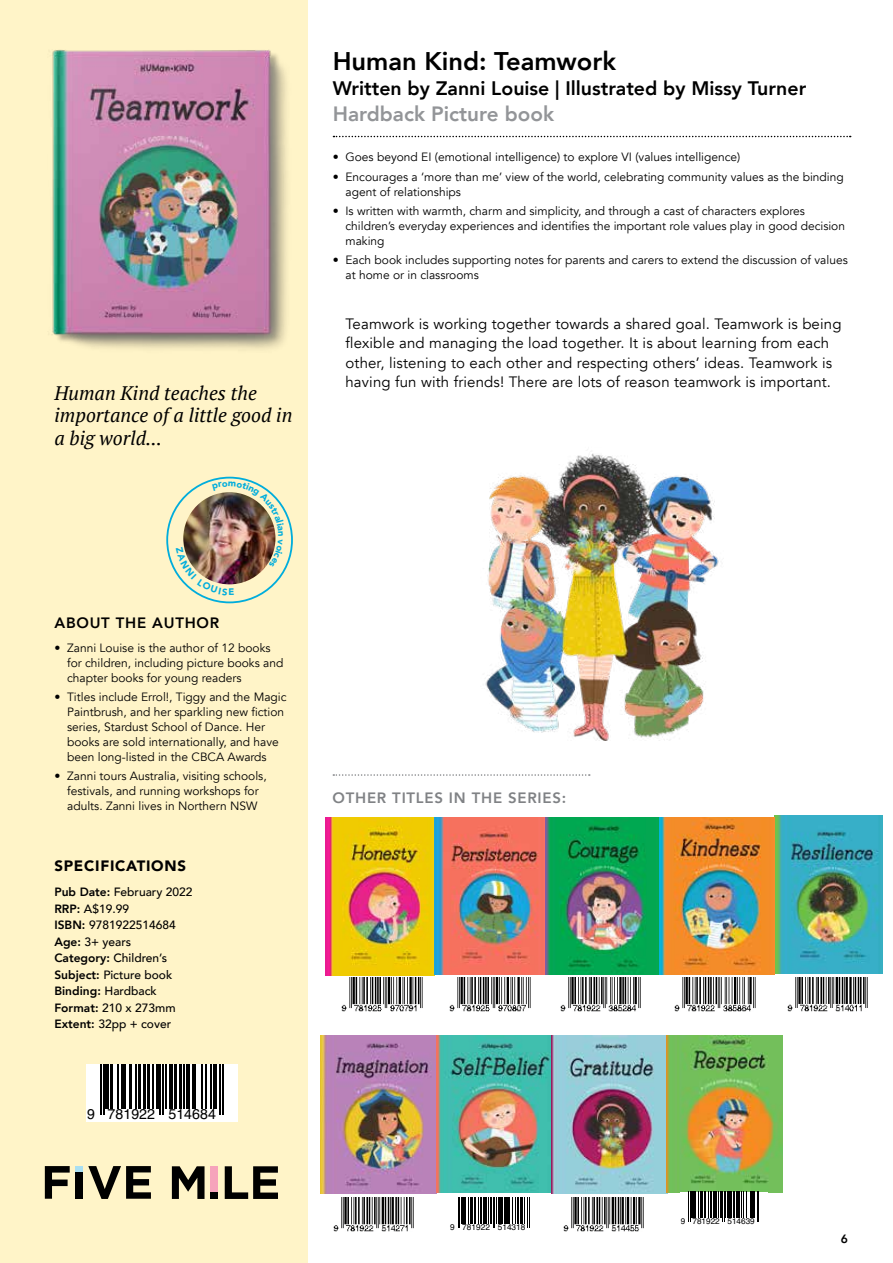
<style>
.page{position:relative;width:893px;height:1263px;background:#fff}
.page>*{position:absolute;margin:0;border:0;box-sizing:border-box;transform-origin:0 0}
.t1{font:800 25.5px "Avenir";color:#000}
.t2{font:800 20.7px "Avenir";color:#939598}
.t3{font:italic 19.5px/22.5px "PT Serif";color:#000}
.t4{font:800 19.5px "Avenir";color:#000}
.t5{font:15px/19.5px "Avenir";letter-spacing:.01em;color:#000}
.t6{font:800 15px "Avenir";letter-spacing:.05em;color:#808285}
.t7{font:800 15px "Avenir";letter-spacing:.05em;color:#000}
.t8{font:900 15px "Avenir";letter-spacing:.05em;color:#000}
.t9{font:14.25px "Helvetica";color:#000}
.t10{font:12px/15px "Avenir";color:#000}
.t11{font:500 12px/16.5px "Avenir";color:#000}
.t12{font:800 12px "Avenir";color:#000}
.t13{font:8.25px "Helvetica";color:#000}
.s1{font-weight:800}
</style>
<div class="page">
<div style="left:0;top:0;width:308px;height:1263px;background:#fff4c8"></div>
<div style="left:211px;top:1166px;width:7px;height:26px;background:#f6a3bb"></div>
<svg style="left:172px;top:1166px;width:33px;height:33px"></svg>
<div style="left:211px;top:1192px;width:7px;height:7px;background:#000"></div>
<svg style="left:225px;top:1166px;width:53px;height:33px"></svg>
<div style="left:76px;top:1166px;width:7px;height:6px;background:#aadff1"></div>
<svg style="left:45px;top:1166px;width:25px;height:33px"></svg>
<div style="left:76px;top:1172px;width:7px;height:27px;background:#000"></div>
<svg style="left:88px;top:1166px;width:63px;height:33px"></svg>
<img style="left:52px;top:49px;width:235px;height:300px">
<svg style="left:333px;top:136px;width:518px;height:1px"></svg>
<div style="left:86px;top:1064px;width:151px;height:57px;background:#fff"></div>
<hr style="left:100px;top:1064px;width:2px;height:44px;background:#000">
<hr style="left:103px;top:1064px;width:1px;height:44px;background:#000">
<hr style="left:105px;top:1064px;width:4px;height:44px;background:#000">
<hr style="left:111px;top:1064px;width:2px;height:44px;background:#000">
<hr style="left:117px;top:1064px;width:1px;height:44px;background:#000">
<hr style="left:121px;top:1064px;width:1px;height:44px;background:#000">
<hr style="left:124px;top:1064px;width:2px;height:44px;background:#000">
<hr style="left:129px;top:1064px;width:2px;height:44px;background:#000">
<hr style="left:135px;top:1064px;width:2px;height:44px;background:#000">
<hr style="left:138px;top:1064px;width:2px;height:44px;background:#000">
<hr style="left:143px;top:1064px;width:3px;height:44px;background:#000">
<hr style="left:147px;top:1064px;width:2px;height:44px;background:#000">
<hr style="left:152px;top:1064px;width:1px;height:44px;background:#000">
<hr style="left:156px;top:1064px;width:3px;height:44px;background:#000">
<hr style="left:160px;top:1064px;width:1px;height:44px;background:#000">
<hr style="left:162px;top:1064px;width:2px;height:44px;background:#000">
<hr style="left:165px;top:1064px;width:1px;height:44px;background:#000">
<hr style="left:169px;top:1064px;width:4px;height:44px;background:#000">
<hr style="left:174px;top:1064px;width:3px;height:44px;background:#000">
<hr style="left:179px;top:1064px;width:3px;height:44px;background:#000">
<hr style="left:183px;top:1064px;width:1px;height:44px;background:#000">
<hr style="left:186px;top:1064px;width:4px;height:44px;background:#000">
<hr style="left:192px;top:1064px;width:1px;height:44px;background:#000">
<hr style="left:195px;top:1064px;width:1px;height:44px;background:#000">
<hr style="left:201px;top:1064px;width:2px;height:44px;background:#000">
<hr style="left:205px;top:1064px;width:1px;height:44px;background:#000">
<hr style="left:210px;top:1064px;width:2px;height:44px;background:#000">
<hr style="left:213px;top:1064px;width:4px;height:44px;background:#000">
<hr style="left:219px;top:1064px;width:2px;height:44px;background:#000">
<hr style="left:222px;top:1064px;width:1px;height:44px;background:#000">
<svg style="left:100px;top:1108px;width:4px;height:7px"></svg>
<svg style="left:160px;top:1108px;width:4px;height:7px"></svg>
<svg style="left:219px;top:1108px;width:4px;height:7px"></svg>
<img style="left:485px;top:453px;width:234px;height:288px">
<img style="left:774px;top:816px;width:108px;height:157px">
<svg style="left:333px;top:774px;width:257px;height:2px"></svg>
<img style="left:325px;top:817px;width:449px;height:158px">
<img style="left:342px;top:977px;width:81px;height:34px">
<img style="left:560px;top:977px;width:81px;height:34px">
<img style="left:450px;top:977px;width:81px;height:34px">
<img style="left:675px;top:977px;width:81px;height:34px">
<img style="left:787px;top:977px;width:81px;height:34px">
<img style="left:321px;top:1036px;width:230px;height:157px">
<img style="left:333px;top:1197px;width:81px;height:34px">
<hr style="left:498px;top:1197px;width:2px;height:27px;background:#000">
<hr style="left:501px;top:1197px;width:2px;height:27px;background:#000">
<hr style="left:504px;top:1197px;width:2px;height:27px;background:#000">
<svg style="left:458px;top:1197px;width:39px;height:30px"></svg>
<svg style="left:506px;top:1197px;width:24px;height:30px"></svg>
<img style="left:551px;top:1036px;width:231px;height:157px">
<img style="left:564px;top:1197px;width:80px;height:34px">
<div style="left:680px;top:1192px;width:87px;height:33px;background:#fff"></div>
<hr style="left:691px;top:1192px;width:2px;height:26px;background:#000">
<hr style="left:694px;top:1192px;width:2px;height:26px;background:#000">
<svg style="left:688px;top:1192px;width:3px;height:30px"></svg>
<svg style="left:698px;top:1192px;width:61px;height:30px"></svg>
<img style="left:176px;top:481px;width:108px;height:114px">
<h3 class="t3" style="left:54px;top:382px;width:239px">Human Kind teaches the importance of a little good in a big world...</h3>
<h1 class="t1" style="left:333px;top:41px;width:285px">Human Kind: Teamwork</h1>
<h3 class="t4" style="left:333px;top:73px;width:475px">Written by Zanni Louise | Illustrated by Missy Turner</h3>
<h2 class="t2" style="left:333px;top:98px;width:223px">Hardback Picture book</h2>
<p class="t10" style="left:333px;top:150px;width:409px">• Goes beyond EI (emotional intelligence) to explore VI (values intelligence)</p>
<p class="t10" style="left:345px;top:169px;width:500px;text-indent:-13px">• Encourages a ‘more than me’ view of the world, celebrating community values as the binding agent of relationships</p>
<p class="t10" style="left:345px;top:203px;width:501px;text-indent:-13px">• Is written with warmth, charm and simplicity, and through a cast of characters explores children’s everyday experiences and identifies the important role values play in good decision making</p>
<p class="t10" style="left:345px;top:253px;width:504px;text-indent:-13px">• Each book includes supporting notes for parents and carers to extend the discussion of values at home or in classrooms</p>
<p class="t5" style="left:345px;top:314px;width:498px">Teamwork is working together towards a shared goal. Teamwork is being flexible and managing the load together. It is about learning from each other, listening to each other and respecting others’ ideas. Teamwork is having fun with friends! There are lots of reason teamwork is important.</p>
<p class="t7" style="left:54px;top:611px;width:166px">ABOUT THE AUTHOR</p>
<p class="t10" style="left:67px;top:640px;width:218px;text-indent:-13px">• Zanni Louise is the author of 12 books for children, including picture books and chapter books for young readers</p>
<p class="t10" style="left:67px;top:690px;width:221px;text-indent:-13px">• Titles include Errol!, Tiggy and the Magic Paintbrush, and her sparkling new fiction series, Stardust School of Dance. Her books are sold internationally, and have been long-listed in the CBCA Awards</p>
<p class="t10" style="left:54px;top:769px;width:214px;text-align:center">• Zanni tours Australia, visiting schools, festivals, and running workshops for adults. Zanni lives in Northern NSW</p>
<p class="t8" style="left:54px;top:853px;width:133px">SPECIFICATIONS</p>
<p class="t11" style="left:54px;top:883px;width:140px"><span class="s1">Pub Date:</span> February 2022<br><span class="s1">RRP:</span> A$19.99<br><span class="s1">ISBN:</span> 9781922514684<br><span class="s1">Age:</span> 3+ years<br><span class="s1">Category:</span> Children’s<br><span class="s1">Subject:</span> Picture book<br><span class="s1">Binding:</span> Hardback<br><span class="s1">Format:</span> 210 x 273mm<br><span class="s1">Extent:</span> 32pp + cover</p>
<p class="t9" style="left:87px;top:1103px;width:130px">9 781922 514684</p>
<p class="t6" style="left:333px;top:786px;width:235px">OTHER TITLES IN THE SERIES:</p>
<p class="t13" style="left:450px;top:1221px;width:77px">9 781922 514318</p>
<p class="t13" style="left:681px;top:1215px;width:75px">9 781922 514639</p>
<p class="t12" style="left:841px;top:1230px;width:9px">6</p>
</div>
